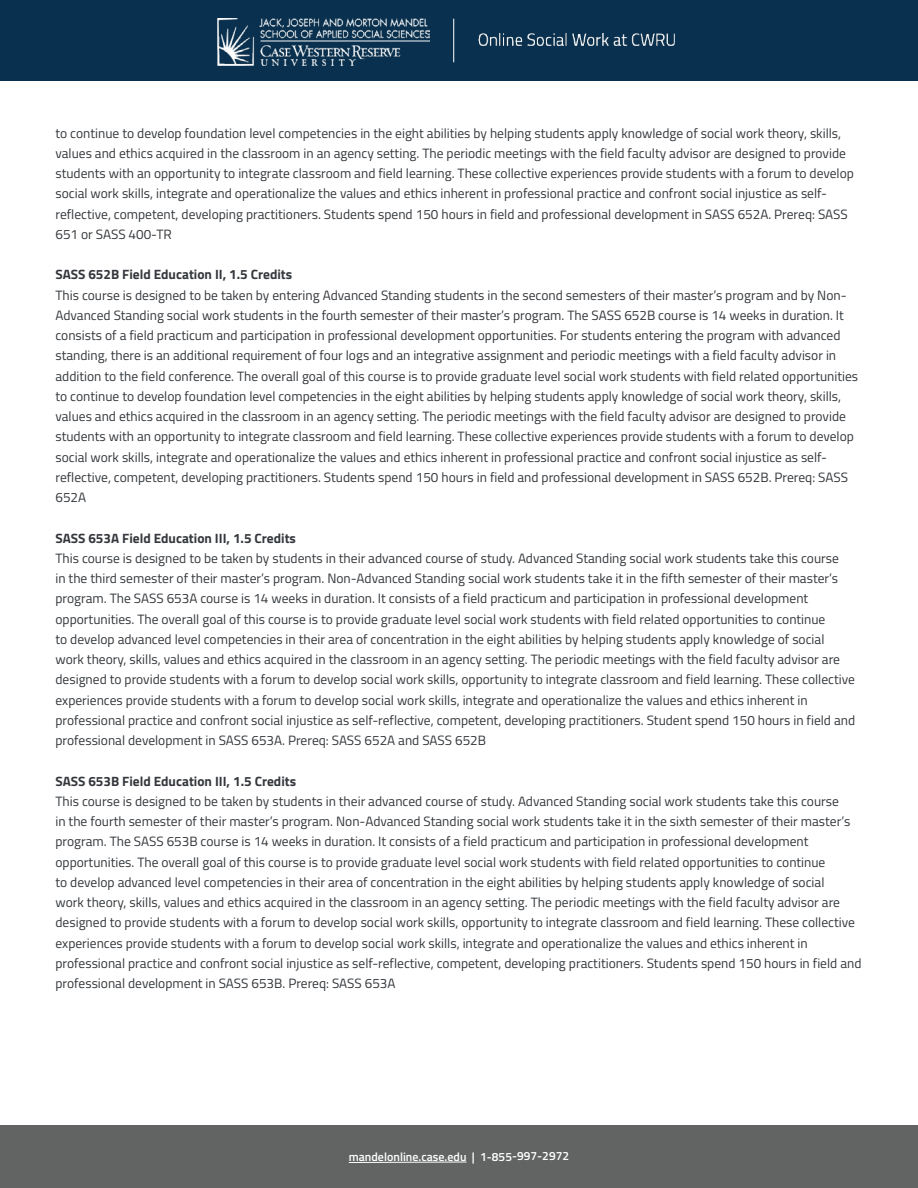
<style>
.page{position:relative;width:918px;height:1188px;background:#fff}
.page>*{position:absolute;margin:0;border:0;box-sizing:border-box;transform-origin:0 0}
.t1{font:13.5px/20.2px "Titillium";color:#34383c}
.t2{font:700 13.5px "Titillium";color:#34383c}
.t3{font:600 12px "Titillium";letter-spacing:-.005em;color:#fff}
</style>
<div class="page">
<div style="left:0;top:1125px;width:918px;height:63px;background:#626363"></div>
<svg style="left:348px;top:1162px;width:119px;height:1px"></svg>
<div style="left:0;top:0;width:918px;height:81px;background:#09314f"></div>
<hr style="left:453px;top:19px;width:1px;height:43px;background:#fff">
<img style="left:217px;top:19px;width:212px;height:46px">
<img style="left:478px;top:34px;width:196px;height:12px">
<p class="t1" style="left:55px;top:122px;width:800px">to continue to develop foundation level competencies in the eight abilities by helping students apply knowledge of social work theory, skills, values and ethics acquired in the classroom in an agency setting. The periodic meetings with the field faculty advisor are designed to provide students with an opportunity to integrate classroom and field learning. These collective experiences provide students with a forum to develop social work skills, integrate and operationalize the values and ethics inherent in professional practice and confront social injustice as self&shy;reflective, competent, developing practitioners. Students spend 150 hours in field and professional development in SASS 652A. Prereq: SASS 651 or SASS 400-TR</p>
<p class="t2" style="left:55px;top:264px;width:238px">SASS 652B Field Education II, 1.5 Credits</p>
<p class="t1" style="left:55px;top:284px;width:804px">This course is designed to be taken by entering Advanced Standing students in the second semesters of their master’s program and by Non-Advanced Standing social work students in the fourth semester of their master’s program. The SASS 652B course is 14 weeks in duration. It consists of a field practicum and participation in professional development opportunities. For students entering the program with advanced standing, there is an additional requirement of four logs and an integrative assignment and periodic meetings with a field faculty advisor in addition to the field conference. The overall goal of this course is to provide graduate level social work students with field related opportunities to continue to develop foundation level competencies in the eight abilities by helping students apply knowledge of social work theory, skills, values and ethics acquired in the classroom in an agency setting. The periodic meetings with the field faculty advisor are designed to provide students with an opportunity to integrate classroom and field learning. These collective experiences provide students with a forum to develop social work skills, integrate and operationalize the values and ethics inherent in professional practice and confront social injustice as self&shy;reflective, competent, developing practitioners. Students spend 150 hours in field and professional development in SASS 652B. Prereq: SASS 652A</p>
<p class="t2" style="left:55px;top:528px;width:242px">SASS 653A Field Education III, 1.5 Credits</p>
<p class="t1" style="left:55px;top:547px;width:801px">This course is designed to be taken by students in their advanced course of study. Advanced Standing social work students take this course<br>in the third semester of their master’s program. Non-Advanced Standing social work students take it in the fifth semester of their master’s program. The SASS 653A course is 14 weeks in duration. It consists of a field practicum and participation in professional development opportunities. The overall goal of this course is to provide graduate level social work students with field related opportunities to continue<br>to develop advanced level competencies in their area of concentration in the eight abilities by helping students apply knowledge of social work theory, skills, values and ethics acquired in the classroom in an agency setting. The periodic meetings with the field faculty advisor are designed to provide students with a forum to develop social work skills, opportunity to integrate classroom and field learning. These collective experiences provide students with a forum to develop social work skills, integrate and operationalize the values and ethics inherent in professional practice and confront social injustice as self-reflective, competent, developing practitioners. Student spend 150 hours in field and professional development in SASS 653A. Prereq: SASS 652A and SASS 652B</p>
<p class="t2" style="left:55px;top:771px;width:242px">SASS 653B Field Education III, 1.5 Credits</p>
<p class="t1" style="left:55px;top:790px;width:808px">This course is designed to be taken by students in their advanced course of study. Advanced Standing social work students take this course<br>in the fourth semester of their master’s program. Non-Advanced Standing social work students take it in the sixth semester of their master’s program. The SASS 653B course is 14 weeks in duration. It consists of a field practicum and participation in professional development opportunities. The overall goal of this course is to provide graduate level social work students with field related opportunities to continue<br>to develop advanced level competencies in their area of concentration in the eight abilities by helping students apply knowledge of social<br>work theory, skills, values and ethics acquired in the classroom in an agency setting. The periodic meetings with the field faculty advisor are designed to provide students with a forum to develop social work skills, opportunity to integrate classroom and field learning. These collective experiences provide students with a forum to develop social work skills, integrate and operationalize the values and ethics inherent in professional practice and confront social injustice as self-reflective, competent, developing practitioners. Students spend 150 hours in field and professional development in SASS 653B. Prereq: SASS 653A</p>
<p class="t3" style="left:349px;top:1148px;width:222px">mandelonline.case.edu | 1-855-997-2972</p>
</div>
